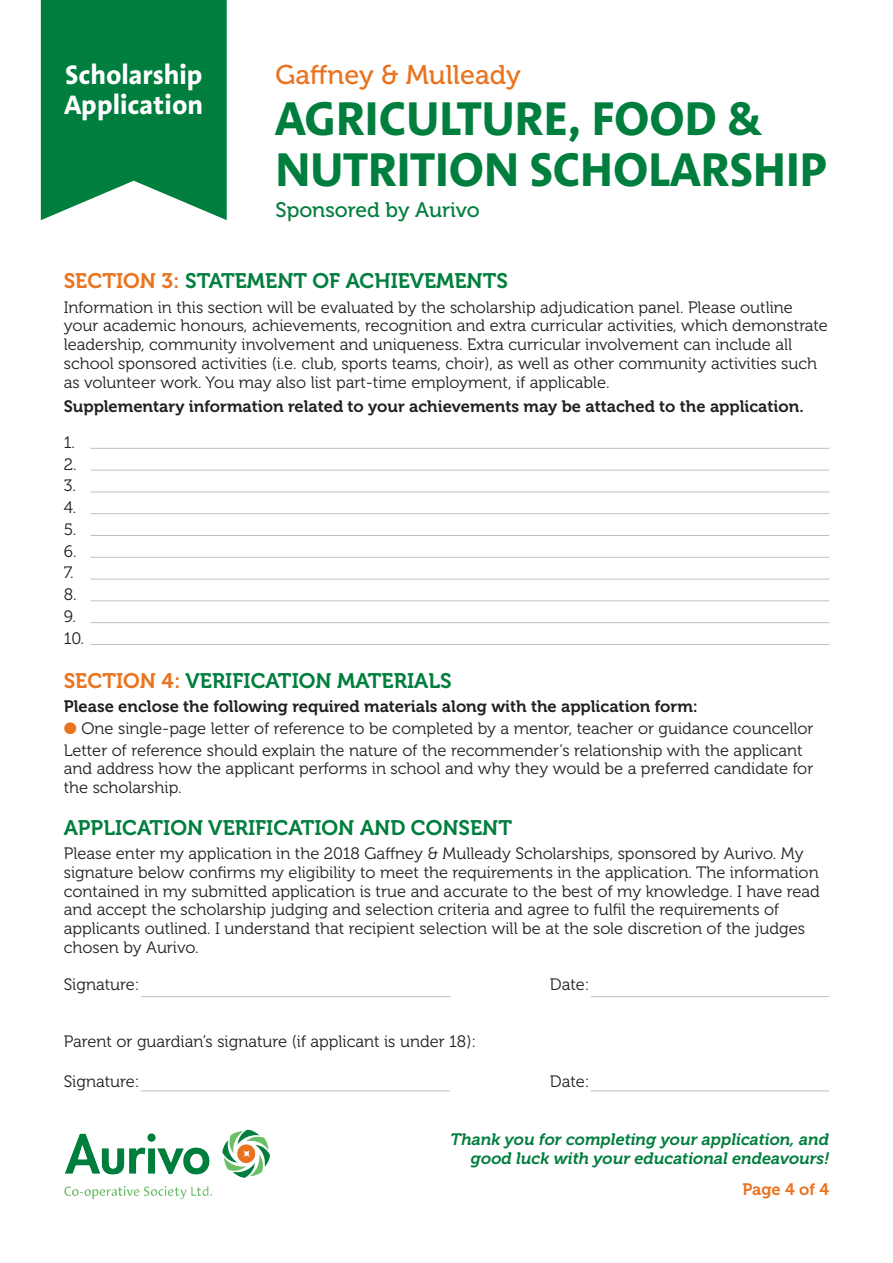
<style>
.page{position:relative;width:893px;height:1263px;background:#fff}
.page>*{position:absolute;margin:0;border:0;box-sizing:border-box;transform-origin:0 0}
.t1{font:700 48px/51px "Aroma No 2 LT Com";color:#007e3d}
.t2{font:700 27px/30px "Aroma No 2 LT Com";color:#fff}
.t3{font:27px "Museo 500";color:#e9731e}
.t4{font:21px "Museo 700";color:#007e3d}
.t5{font:21px "Museo 500";color:#007e3d}
.t6{font:16.5px/18.8px "Museo 300";color:#231f20}
.t7{font:16.5px "Museo 700";color:#231f20}
.t8{font:italic 16.5px/18.8px "Museo 700";color:#007e3d;text-align:right}
.t9{font:16.5px "Museo 700";color:#e9731e}
.s1{color:#e9731e}
</style>
<div class="page">
<svg style="left:41px;top:0;width:186px;height:220px;background:#16894e"></svg>
<img style="left:102px;top:1140px;width:137px;height:34px">
<hr style="left:91px;top:644px;width:738px;height:1px;background:#c7bfb5">
<hr style="left:91px;top:622px;width:738px;height:1px;background:#c7bfb5">
<hr style="left:91px;top:600px;width:738px;height:1px;background:#c7bfb5">
<hr style="left:91px;top:579px;width:738px;height:1px;background:#c7bfb5">
<hr style="left:91px;top:557px;width:738px;height:1px;background:#c7bfb5">
<hr style="left:91px;top:535px;width:738px;height:1px;background:#c7bfb5">
<hr style="left:91px;top:513px;width:738px;height:1px;background:#c7bfb5">
<hr style="left:91px;top:491px;width:738px;height:1px;background:#c7bfb5">
<hr style="left:91px;top:470px;width:738px;height:1px;background:#c7bfb5">
<hr style="left:91px;top:448px;width:738px;height:1px;background:#c7bfb5">
<hr style="left:141px;top:996px;width:309px;height:1px;background:#c7bfb5">
<hr style="left:591px;top:996px;width:238px;height:1px;background:#c7bfb5">
<hr style="left:141px;top:1090px;width:309px;height:1px;background:#c7bfb5">
<hr style="left:591px;top:1090px;width:238px;height:1px;background:#c7bfb5">
<h2 class="t2" style="left:64px;top:59px;width:140px">Scholarship<br>Application</h2>
<h2 class="t3" style="left:275px;top:65px;width:247px">Gaffney &amp; Mulleady</h2>
<h1 class="t1" style="left:275px;top:92px;width:553px">AGRICULTURE, FOOD &amp;<br>NUTRITION SCHOLARSHIP</h1>
<p class="t5" style="left:275px;top:202px;width:206px">Sponsored by Aurivo</p>
<p class="t4" style="left:64px;top:274px;width:446px"><span class="s1">SECTION 3:</span> STATEMENT OF ACHIEVEMENTS</p>
<p class="t6" style="left:64px;top:299px;width:766px">Information in this section will be evaluated by the scholarship adjudication panel. Please outline your academic honours, achievements, recognition and extra curricular activities, which demonstrate leadership, community involvement and uniqueness. Extra curricular involvement can include all school sponsored activities (i.e. club, sports teams, choir), as well as other community activities such as volunteer work. You may also list part-time employment, if applicable.</p>
<p class="t7" style="left:64px;top:400px;width:741px">Supplementary information related to your achievements may be attached to the application.</p>
<p class="t6" style="left:64px;top:433px;width:22px;line-height:21.8px">1.<br>2.<br>3.<br>4.<br>5.<br>6.<br>7.<br>8.<br>9.<br>10.</p>
<p class="t4" style="left:64px;top:673px;width:389px"><span class="s1">SECTION 4:</span> VERIFICATION MATERIALS</p>
<p class="t7" style="left:64px;top:700px;width:636px">Please enclose the following required materials along with the application form:</p>
<p class="t6" style="left:64px;top:719px;width:751px;line-height:21.8px"><span class="s1">●</span> One single-page letter of reference to be completed by a mentor, teacher or guidance councellor<br>Letter of reference should explain the nature of the recommender’s relationship with the applicant</p>
<p class="t6" style="left:64px;top:761px;width:751px">and address how the applicant performs in school and why they would be a preferred candidate for the scholarship.</p>
<p class="t4" style="left:64px;top:820px;width:450px">APPLICATION VERIFICATION AND CONSENT</p>
<p class="t6" style="left:64px;top:846px;width:758px">Please enter my application in the 2018 Gaffney &amp; Mulleady Scholarships, sponsored by Aurivo. My signature below confirms my eligibility to meet the requirements in the application. The information contained in my submitted application is true and accurate to the best of my knowledge. I have read and accept the scholarship judging and selection criteria and agree to fulfil the requirements of applicants outlined. I understand that recipient selection will be at the sole discretion of the judges chosen by Aurivo.</p>
<p class="t6" style="left:64px;top:977px;width:77px">Signature:</p>
<p class="t6" style="left:550px;top:977px;width:41px">Date:</p>
<p class="t6" style="left:64px;top:1033px;width:414px">Parent or guardian’s signature (if applicant is under 18):</p>
<p class="t6" style="left:64px;top:1074px;width:77px">Signature:</p>
<p class="t6" style="left:550px;top:1074px;width:41px">Date:</p>
<p class="t8" style="left:450px;top:1132px;width:380px">Thank you for completing your application, and good luck with your educational endeavours!</p>
<p class="t9" style="left:742px;top:1183px;width:88px">Page 4 of 4</p>
</div>
